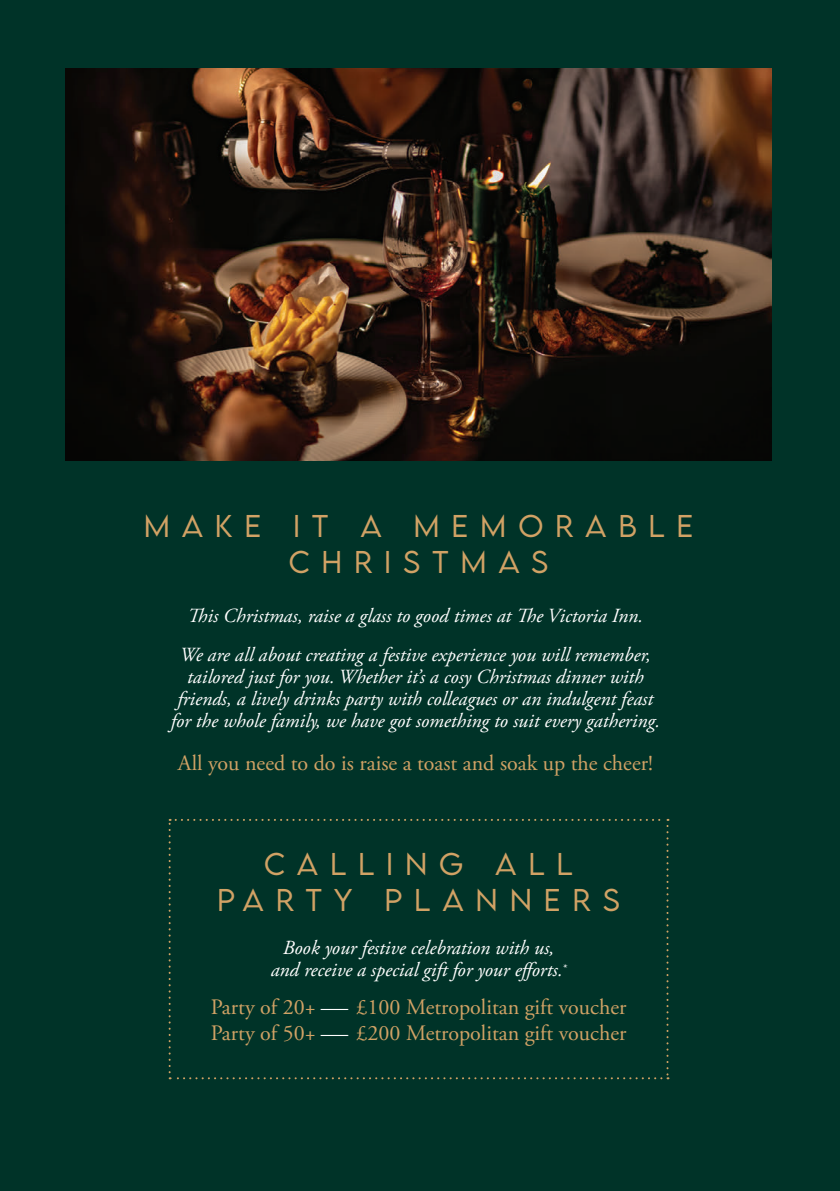
<style>
.page{position:relative;width:840px;height:1191px;background:#fff}
.page>*{position:absolute;margin:0;border:0;box-sizing:border-box;transform-origin:0 0}
.t1{font:300 28px "LEMONMILK";letter-spacing:.42em;color:#d1a265}
.t2{font:22px/26px "Adobe Garamond Pro";color:#d1a265}
.t3{font:italic 20px/22px "Adobe Garamond Pro";color:#fff;text-align:center}
.s1{color:#fff}
</style>
<div class="page">
<div style="left:0;top:0;width:839px;height:1191px;background:#003328"></div>
<svg style="left:168px;top:819px;width:500px;height:260px"></svg>
<img style="left:65px;top:68px;width:706px;height:392px">
<p class="t1" style="left:144px;top:508px;width:115px">MAKE</p>
<p class="t1" style="left:293px;top:508px;width:255px">IT A ME MORA</p>
<p class="t1" style="left:618px;top:508px;width:72px">BLE</p>
<p class="t1" style="left:289px;top:544px;width:138px">CHRIST</p>
<p class="t1" style="left:460px;top:544px;width:64px">M AS</p>
<p class="t3" style="left:187px;top:605px;width:457px">This Christmas, raise a glass to good times at The Victoria Inn.</p>
<p class="t3" style="left:171px;top:644px;width:490px">We are all about creating a festive experience you will remember, tailored just for you. Whether it’s a cosy Christmas dinner with friends, a lively drinks party with colleagues or an indulgent feast for the whole family, we have got something to suit every gathering.</p>
<p class="t2" style="left:178px;top:751px;width:476px">All you need to do is raise a toast and soak up the cheer!</p>
<p class="t1" style="left:264px;top:845px;width:28px">CA</p>
<p class="t1" style="left:330px;top:845px;width:244px">LLIN G ALL</p>
<p class="t1" style="left:217px;top:881px;width:53px">P ART</p>
<p class="t1" style="left:334px;top:881px;width:139px">Y PLANNERS</p>
<p class="t3" style="left:270px;top:937px;width:297px">Book your festive celebration with us, and receive a special gift for your efforts.<sup>*</sup></p>
<p class="t2" style="left:210px;top:994px;width:417px">Party of 20+ <span class="s1">—</span> £100 Metropolitan gift voucher<br>Party of 50+ <span class="s1">—</span> £200 Metropolitan gift voucher</p>
</div>
